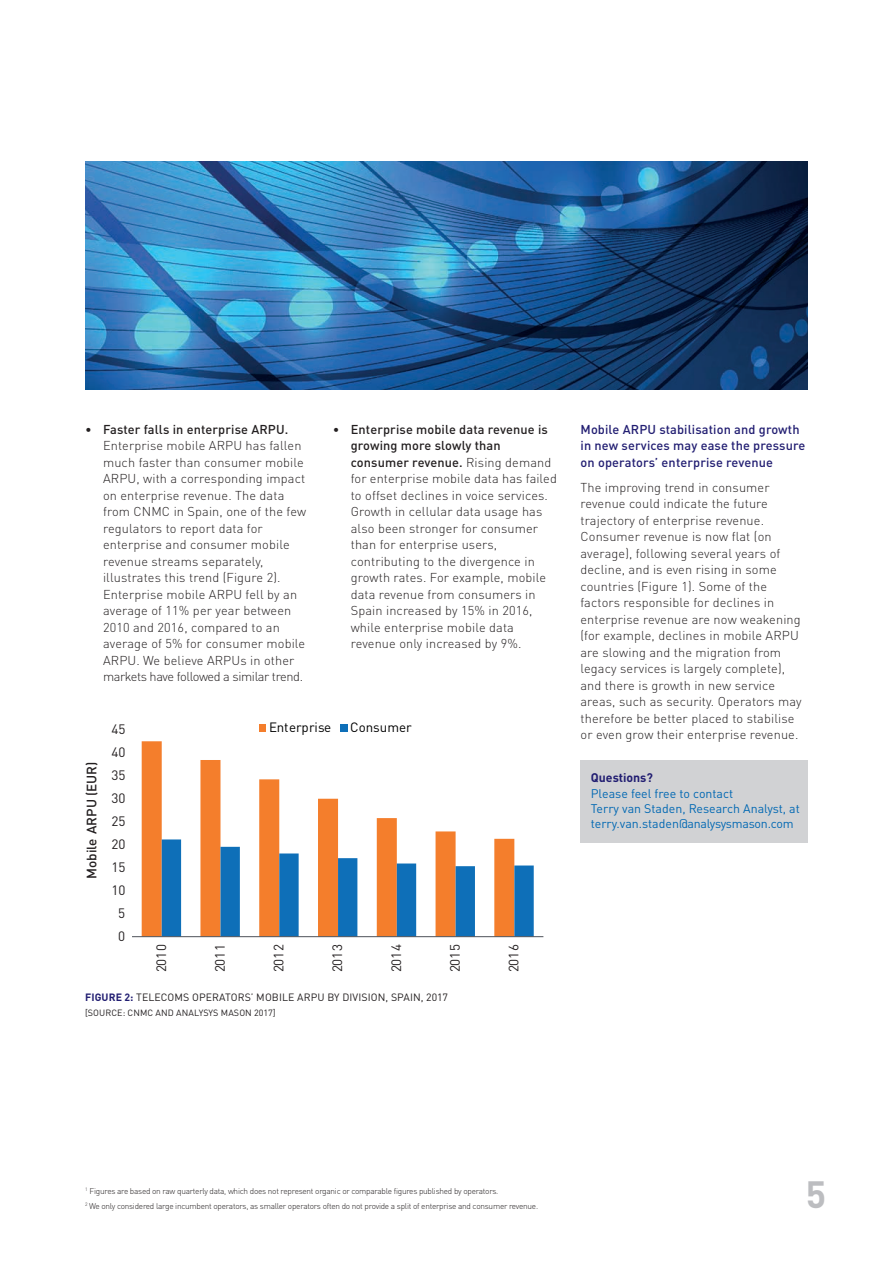
<style>
.page{position:relative;width:893px;height:1263px;background:#fff}
.page>*{position:absolute;margin:0;border:0;box-sizing:border-box;transform-origin:0 0}
.t1{font:700 37.5px "DINOT";color:#bcbdc0}
.t2{font:13.5px "DINOT";letter-spacing:-.01em;color:#231f20}
.t3{font:500 13.5px "DINOT";letter-spacing:-.015em;color:#231f20}
.t4{font:13.35px "DINOT";letter-spacing:-.005em;color:#000001}
.t5{font:300 12.75px/16.5px "DINOT";letter-spacing:.01em;color:#231f20}
.t6{font:500 12.75px/16.5px "DINOT";letter-spacing:.01em;color:#221e72}
.t7{font:12.3px/15.5px "DINOT";color:#0168b3}
.t8{font:700 12.3px "DINOT";color:#221e72}
.t9{font:10.5px "DINOT";letter-spacing:.01em;color:#231f20}
.t10{font:9px "DINOT";letter-spacing:.01em;color:#231f20}
.t11{font:300 8.25px/14.7px "DINOT";letter-spacing:-.03em;color:#231f20}
.s1{font-size:12.3px}
.s2{font-weight:500}
.s3{font-weight:700;color:#221e72}
</style>
<div class="page">
<div style="left:580px;top:760px;width:227px;height:83px;background:#d1d2d4"></div>
<img style="left:85px;top:162px;width:723px;height:227px">
<svg style="left:142px;top:741px;width:372px;height:195px"></svg>
<svg style="left:162px;top:839px;width:372px;height:97px"></svg>
<hr style="left:132px;top:936px;width:411px;height:1px;background:#5b5f66">
<div style="left:259px;top:725px;width:7px;height:7px;background:#f47e2c"></div>
<div style="left:340px;top:725px;width:7px;height:7px;background:#0e6fb8"></div>
<p class="t5" style="left:103px;top:421px;width:205px;text-indent:-18px"><span class="s1">•</span> <span class="s2">Faster falls in enterprise ARPU.<br></span>Enterprise mobile ARPU has fallen much faster than consumer mobile<br>ARPU, with a corresponding impact on enterprise revenue. The data from CNMC in Spain, one of the few regulators to report data for enterprise and consumer mobile revenue streams separately, illustrates this trend (Figure 2).<br>Enterprise mobile ARPU fell by an average of 11% per year between<br>2010 and 2016, compared to an average of 5% for consumer mobile<br>ARPU. We believe ARPUs in other markets have followed a similar trend.</p>
<p class="t5" style="left:351px;top:421px;width:208px;text-indent:-18px"><span class="s1">•</span> <span class="s2">Enterprise mobile data revenue is growing more slowly than consumer revenue.</span> Rising demand for enterprise mobile data has failed to offset declines in voice services.<br>Growth in cellular data usage has also been stronger for consumer than for enterprise users, contributing to the divergence in growth rates. For example, mobile data revenue from consumers in<br>Spain increased by 15% in 2016, while enterprise mobile data revenue only increased by 9%.</p>
<p class="t6" style="left:580px;top:421px;width:226px">Mobile ARPU stabilisation and growth in new services may ease the pressure on operators’ enterprise revenue</p>
<p class="t5" style="left:580px;top:479px;width:223px">The improving trend in consumer revenue could indicate the future trajectory of enterprise revenue.<br>Consumer revenue is now flat (on average), following several years of decline, and is even rising in some countries (Figure 1). Some of the factors responsible for declines in enterprise revenue are now weakening (for example, declines in mobile ARPU are slowing and the migration from legacy services is largely complete), and there is growth in new service areas, such as security. Operators may therefore be better placed to stabilise or even grow their enterprise revenue.</p>
<p class="t4" style="left:269px;top:719px;width:64px">Enterprise</p>
<p class="t4" style="left:350px;top:719px;width:63px">Consumer</p>
<p class="t2" style="left:111px;top:720px;width:15px">45</p>
<p class="t3" style="left:83px;top:879px;width:119px;rotate:-90deg">Mobile ARPU (EUR)</p>
<p class="t2" style="left:111px;top:743px;width:15px">40</p>
<p class="t2" style="left:111px;top:766px;width:15px">35</p>
<p class="t2" style="left:111px;top:789px;width:15px">30</p>
<p class="t2" style="left:111px;top:812px;width:15px">25</p>
<p class="t2" style="left:111px;top:835px;width:15px">20</p>
<p class="t2" style="left:111px;top:858px;width:15px">15</p>
<p class="t2" style="left:111px;top:881px;width:15px">10</p>
<p class="t2" style="left:118px;top:905px;width:9px">5</p>
<p class="t2" style="left:118px;top:928px;width:9px">0</p>
<p class="t2" style="left:153px;top:972px;width:30px;rotate:-90deg">2010</p>
<p class="t2" style="left:211px;top:972px;width:30px;rotate:-90deg">2011</p>
<p class="t2" style="left:270px;top:972px;width:30px;rotate:-90deg">2012</p>
<p class="t2" style="left:329px;top:972px;width:30px;rotate:-90deg">2013</p>
<p class="t2" style="left:388px;top:972px;width:30px;rotate:-90deg">2014</p>
<p class="t2" style="left:446px;top:972px;width:30px;rotate:-90deg">2015</p>
<p class="t2" style="left:505px;top:972px;width:30px;rotate:-90deg">2016</p>
<p class="t9" style="left:85px;top:990px;width:364px"><span class="s3">FIGURE 2:</span> TELECOMS OPERATORS’ MOBILE ARPU BY DIVISION, SPAIN, 2017</p>
<p class="t10" style="left:85px;top:1007px;width:192px">[SOURCE: CNMC AND ANALYSYS MASON 2017]</p>
<p class="t8" style="left:591px;top:770px;width:64px">Questions?</p>
<p class="t7" style="left:591px;top:785px;width:211px">Please feel free to contact<br>Terry van Staden, Research Analyst, at terry.van.staden@analysysmason.com</p>
<p class="t11" style="left:85px;top:1183px;width:455px"><sup>1</sup> Figures are based on raw quarterly data, which does not represent organic or comparable figures published by operators.<br><sup>2</sup> We only considered large incumbent operators, as smaller operators often do not provide a split of enterprise and consumer revenue.</p>
<h1 class="t1" style="left:806px;top:1170px;width:22px">5</h1>
</div>
